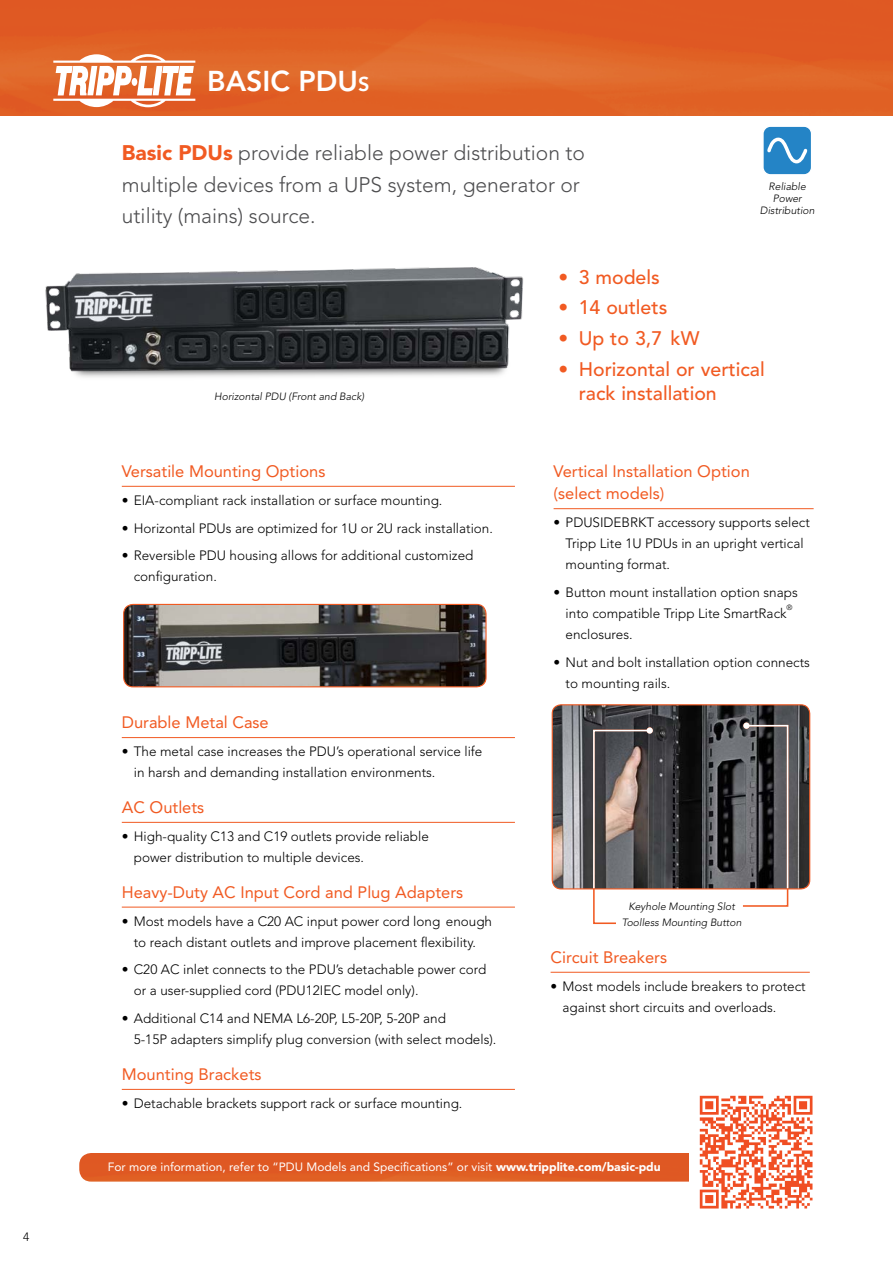
<style>
.page{position:relative;width:893px;height:1263px;background:#fff}
.page>*{position:absolute;margin:0;border:0;box-sizing:border-box;transform-origin:0 0}
.t1{font:800 28.5px "Avenir";color:#fff}
.t2{font:300 21px/31.5px "Avenir";color:#4d4d4f}
.Top_Bullets{font:500 19.5px/24px "Avenir";color:#f15a22}
.t3{font:16.5px/22.5px "Avenir";color:#f15a22}
.t4{font:300 13.5px/21px "Avenir";color:#000}
.t5{font:12px "Avenir";color:#fff}
.t6{font:300 12px "Avenir";color:#000}
.t7{font:italic 300 10.5px/12px "Avenir";color:#000;text-align:center}
.t8{font:300 7.5px "Avenir";color:#000}
.s1{font-size:19.95px}
.s2{font-weight:900;color:#f15a22}
.s3{font-weight:900}
</style>
<div class="page">
<div style="left:79px;top:1153px;width:610px;height:28px;background:#df5923"></div>
<img style="left:45px;top:267px;width:479px;height:111px">
<img style="left:0;top:0;width:893px;height:115px">
<hr style="left:122px;top:486px;width:393px;height:1px;background:#f15a22">
<hr style="left:122px;top:737px;width:393px;height:1px;background:#f15a22">
<hr style="left:122px;top:822px;width:393px;height:1px;background:#f15a22">
<hr style="left:122px;top:907px;width:393px;height:1px;background:#f15a22">
<hr style="left:122px;top:1089px;width:393px;height:1px;background:#f15a22">
<img style="left:124px;top:604px;width:361px;height:83px">
<div style="left:123px;top:604px;width:364px;height:83px;border:1px solid #f15a22;border-radius:9px"></div>
<img style="left:552px;top:705px;width:258px;height:184px">
<div style="left:552px;top:704px;width:258px;height:185px;border:1px solid #f15a22;border-radius:9px"></div>
<svg style="left:592px;top:727px;width:61px;height:198px"></svg>
<div style="left:647px;top:727px;width:6px;height:7px;background:#fff;border-radius:50%"></div>
<svg style="left:741px;top:724px;width:48px;height:183px;background:#636062"></svg>
<div style="left:743px;top:722px;width:6px;height:7px;background:#fff;border-radius:50%"></div>
<hr style="left:554px;top:508px;width:260px;height:1px;background:#f15a22">
<div style="left:763px;top:126px;width:49px;height:49px;background:#2484c6;border-radius:8px"></div>
<div style="left:762px;top:126px;width:50px;height:49px;border:1px solid #fff;border-radius:8px"></div>
<svg style="left:767px;top:137px;width:41px;height:27px"></svg>
<svg style="left:53px;top:54px;width:142px;height:53px"></svg>
<img style="left:699px;top:1095px;width:114px;height:114px">
<hr style="left:551px;top:972px;width:259px;height:1px;background:#f15a22">
<p class="t6" style="left:23px;top:1230px;width:8px">4</p>
<p class="t1" style="left:207px;top:64px;width:164px">BASIC PDU<span class="s1">s</span></p>
<p class="t2" style="left:122px;top:137px;width:464px"><span class="s2">Basic PDUs</span> provide reliable power distribution to multiple devices from a UPS system, generator or utility (mains) source.</p>
<p class="t7" style="left:760px;top:181px;width:56px">Reliable<br>Power<br>Distribution</p>
<p class="t7" style="left:214px;top:390px;width:151px">Horizontal PDU (Front and Back)</p>
<p class="t3" style="left:122px;top:460px;width:205px">Versatile Mounting Options</p>
<p class="t4" style="left:122px;top:490px;width:322px">• EIA-compliant rack installation or surface mounting.</p>
<p class="t4" style="left:122px;top:517px;width:373px">• Horizontal PDUs are optimized for 1U or 2U rack installation.</p>
<p class="t4" style="left:134px;top:545px;width:341px;text-indent:-12px">• Reversible PDU housing allows for additional customized configuration.</p>
<p class="t3" style="left:122px;top:711px;width:149px">Durable Metal Case</p>
<p class="t4" style="left:134px;top:741px;width:350px;text-indent:-12px">• The metal case increases the PDU’s operational service life in harsh and demanding installation environments.</p>
<p class="t3" style="left:122px;top:796px;width:84px">AC Outlets</p>
<p class="t4" style="left:134px;top:826px;width:297px;text-indent:-12px">• High-quality C13 and C19 outlets provide reliable power distribution to multiple devices.</p>
<p class="t3" style="left:122px;top:881px;width:343px">Heavy-Duty AC Input Cord and Plug Adapters</p>
<p class="t4" style="left:122px;top:910px;width:372px;text-align:center">• Most models have a C20 AC input power cord long enough to reach distant outlets and improve placement flexibility.</p>
<p class="t4" style="left:134px;top:959px;width:354px;text-indent:-12px">• C20 AC inlet connects to the PDU’s detachable power cord or a user-supplied cord (PDU12IEC model only).</p>
<p class="t4" style="left:134px;top:1008px;width:364px;text-indent:-12px">• Additional C14 and NEMA L6-20P, L5-20P, 5-20P and<br>5-15P adapters simplify plug conversion (with select models).</p>
<p class="t3" style="left:122px;top:1063px;width:141px">Mounting Brackets</p>
<p class="t4" style="left:122px;top:1093px;width:342px">• Detachable brackets support rack or surface mounting.</p>
<p class="Top_Bullets" style="left:558px;top:265px;width:103px">• 3 models</p>
<p class="Top_Bullets" style="left:558px;top:296px;width:110px">• 14 outlets</p>
<p class="Top_Bullets" style="left:558px;top:327px;width:142px">• Up to 3,7 kW</p>
<p class="Top_Bullets" style="left:579px;top:358px;width:188px;text-indent:-20px">• Horizontal or vertical rack installation</p>
<p class="t3" style="left:554px;top:460px;width:198px">Vertical Installation Option (select models)</p>
<p class="t4" style="left:566px;top:512px;width:246px;text-indent:-12px">• PDUSIDEBRKT accessory supports select<br>Tripp Lite 1U PDUs in an upright vertical mounting format.</p>
<p class="t4" style="left:554px;top:582px;width:246px;text-align:center">• Button mount installation option snaps into compatible Tripp Lite SmartRack</p>
<p class="t8" style="left:787px;top:603px;width:7px">®</p>
<p class="t4" style="left:566px;top:624px;width:69px">enclosures.</p>
<p class="t4" style="left:566px;top:651px;width:246px;text-indent:-12px">• Nut and bolt installation option connects to mounting rails.</p>
<p class="t7" style="left:628px;top:900px;width:108px">Keyhole Mounting Slot</p>
<p class="t7" style="left:622px;top:916px;width:121px">Toolless Mounting Button</p>
<p class="t3" style="left:551px;top:946px;width:118px">Circuit Breakers</p>
<p class="t4" style="left:563px;top:975px;width:245px;text-indent:-12px">• Most models include breakers to protect against short circuits and overloads.</p>
<p class="t5" style="left:108px;top:1160px;width:554px">For more information, refer to “PDU Models and Specifications” or visit <span class="s3">www.tripplite.com/basic-pdu</span></p>
</div>
